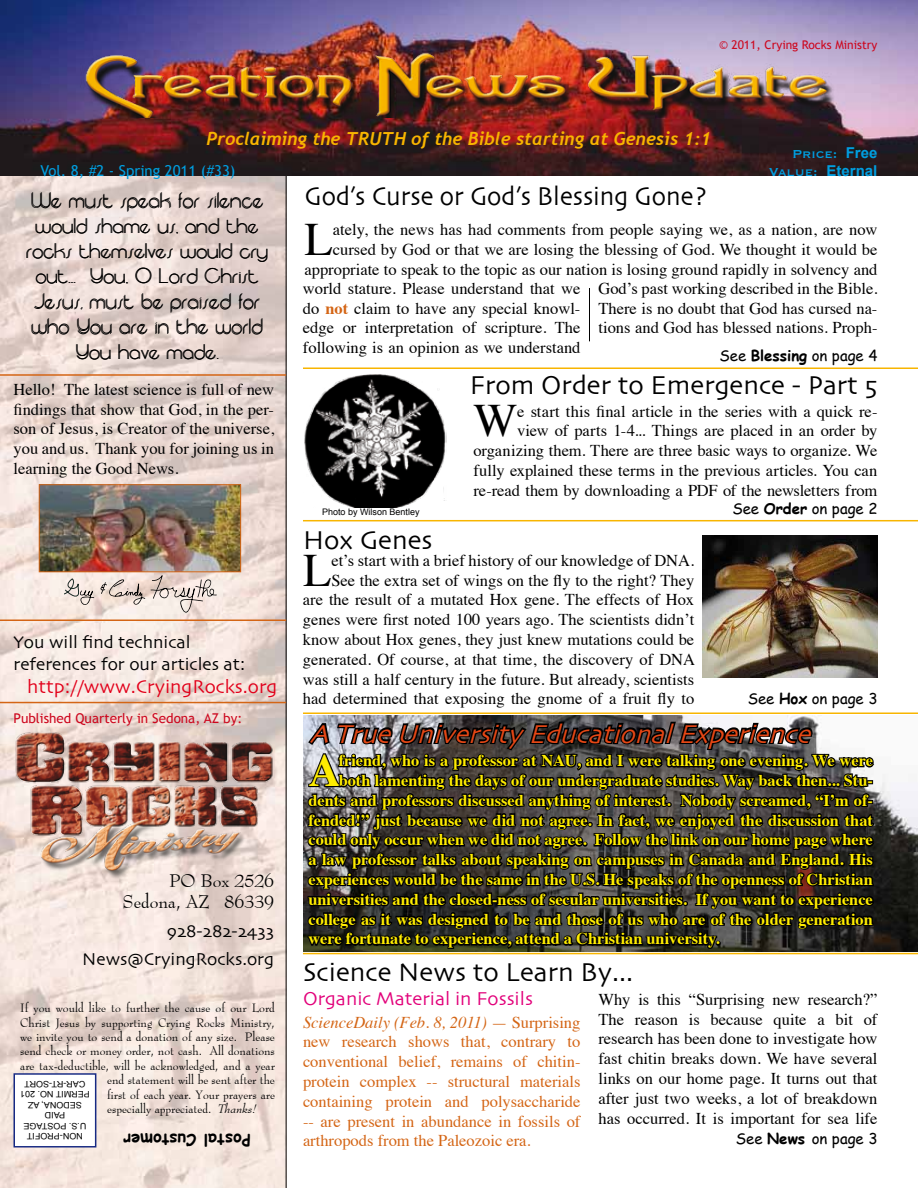
<style>
.page{position:relative;width:918px;height:1188px;background:#fff}
.page>*{position:absolute;margin:0;border:0;box-sizing:border-box;transform-origin:0 0}
.t1{font:46.5px "Times";color:#000}
.t2{font:700 45.75px "Times";color:#ffed00}
.t3{font:27px "Skia";color:#000}
.t4{font:italic 27px "Skia";color:#e64715}
.t5{font:27px "Skia";color:#000;scale:.93 1}
.t6{font:21px/25.2px "Moonbeam";color:#000;text-align:center}
.t7{font:19.5px "Skia";color:#e2001a}
.t8{font:19.5px "Skia";color:#e2007a}
.t9{font:18px/21.6px "Skia";color:#000}
.t10{font:italic 700 18px "Trebuchet";color:#f8b500}
.t11{font:18px/21.6px "Bernhard Modern BT";color:#000;text-align:right}
.t12{font:16.5px/19.8px "Times";color:#000;text-align:justify}
.t13{font:700 16.5px "Times";color:#ffed00}
.t14{font:16.5px/19.8px "Times";color:#d46515;text-align:justify}
.t15{font:700 16.5px "Comic Sans MS";color:#000}
.t16{font:15px "Comic Sans MS";color:#000}
.t17{font:15px "Trebuchet MS";color:#009ee0}
.t18{font:700 15px "Arial";color:#009ee0}
.t19{font:15px "Copperplate";color:#009ee0}
.t20{font:13.5px "Trebuchet MS";color:#cd071e}
.t21{font:12px "Bernhard Modern BT";color:#000}
.t22{font:12px "Trebuchet MS";color:#cd071e}
.t23{font:9px "Arial";color:#000}
.t24{font:8.7px/10.5px "Arial";color:#000;text-align:center}
.s1{font-family:"Arial";font-weight:700}
.s2{font-family:"Copperplate";font-weight:400}
.s3{font-style:italic}
.s4{font-weight:700;color:#d46515}
.s5{font-weight:700}
</style>
<div class="page">
<img style="left:303px;top:716px;width:614px;height:236px">
<img style="left:304px;top:374px;width:143px;height:134px">
<img style="left:0;top:176px;width:286px;height:1012px">
<hr style="left:286px;top:169px;width:1px;height:1019px;background:#000">
<img style="left:0;top:0;width:918px;height:176px">
<img style="left:54px;top:48px;width:810px;height:70px">
<img style="left:14px;top:730px;width:260px;height:150px">
<div style="left:14px;top:1074px;width:82px;height:73px;background:#fff"></div>
<div style="left:14px;top:1073px;width:82px;height:75px;border:1px solid #162983"></div>
<img style="left:41px;top:486px;width:198px;height:84px">
<div style="left:39px;top:484px;width:202px;height:88px;border:1px solid #d46515"></div>
<svg style="left:64px;top:575px;width:30px;height:31px"></svg>
<svg style="left:100px;top:575px;width:117px;height:40px"></svg>
<hr style="left:0;top:374px;width:286px;height:2px;background:#d46515">
<hr style="left:0;top:620px;width:286px;height:1px;background:#d46515">
<hr style="left:0;top:702px;width:286px;height:1px;background:#d46515">
<hr style="left:303px;top:712px;width:615px;height:2px;background:#f8b500">
<hr style="left:303px;top:368px;width:615px;height:1px;background:#f8b500">
<hr style="left:589px;top:288px;width:1px;height:53px;background:#000">
<hr style="left:303px;top:953px;width:615px;height:1px;background:#f8b500">
<svg style="left:306px;top:712px;width:570px;height:241px"></svg>
<hr style="left:303px;top:520px;width:615px;height:1px;background:#f8b500">
<img style="left:702px;top:535px;width:176px;height:143px">
<p class="t22" style="left:719px;top:38px;width:160px">© 2011, Crying Rocks Ministry</p>
<p class="t10" style="left:207px;top:128px;width:506px">Proclaiming the TRUTH of the Bible starting at Genesis 1:1</p>
<p class="t19" style="left:792px;top:145px;width:87px">Price: <span class="s1">Free</span></p>
<p class="t17" style="left:40px;top:162px;width:196px">Vol. 8, #2 - Spring 2011 (#33)</p>
<p class="t18" style="left:769px;top:160px;width:110px"><span class="s2">Value:</span> Eternal</p>
<p class="t6" style="left:26px;top:189px;width:244px">We must speak for silence would shame us, and the rocks themselves would cry out... You, O Lord Christ<br>Jesus, must be praised for who You are in the world<br>You have made.</p>
<p class="t6" style="left:70px;top:265px;width:4px">.</p>
<p class="t12" style="left:14px;top:378px;width:262px">Hello! The latest science is full of new findings that show that God, in the per&shy;son of Jesus, is Creator of the universe, you and us. Thank you for joining us in learning the Good News.</p>
<p class="t9" style="left:14px;top:633px;width:234px">You will find technical references for our articles at:</p>
<p class="t7" style="left:27px;top:675px;width:252px">http://www.CryingRocks.org</p>
<p class="t20" style="left:14px;top:710px;width:230px">Published Quarterly in Sedona, AZ by:</p>
<p class="t11" style="left:122px;top:869px;width:153px">PO Box 2526<br>Sedona, AZ 86339</p>
<p class="t9" style="left:82px;top:918px;width:193px;line-height:28.3px;text-align:right">928-282-2433<br>News@CryingRocks.org</p>
<p class="t21" style="left:20px;top:1000px;width:256px">If you would like to further the cause of our Lord</p>
<p class="t21" style="left:20px;top:1014px;width:256px">Christ Jesus by supporting Crying Rocks Ministry,</p>
<p class="t21" style="left:20px;top:1029px;width:256px">we invite you to send a donation of any size. Please</p>
<p class="t21" style="left:20px;top:1043px;width:256px">send check or money order, not cash. All donations</p>
<p class="t21" style="left:20px;top:1058px;width:256px">are tax-deductible, will be acknowledged, and a year</p>
<p class="t21" style="left:107px;top:1072px;width:169px">end statement will be sent after the</p>
<p class="t21" style="left:107px;top:1086px;width:169px">first of each year. Your prayers are</p>
<p class="t21" style="left:107px;top:1101px;width:151px">especially appreciated. <span class="s3">Thanks!</span></p>
<p class="t24" style="left:90px;top:1142px;width:71px;rotate:-180deg">NON-PROFIT<br>U.S. POSTAGE<br>PAID<br>SEDONA, AZ<br>PERMIT NO. 201<br>CAR-RT-SORT</p>
<p class="t15" style="left:250px;top:1152px;width:129px;rotate:-180deg">Postal Customer</p>
<h3 class="t5" style="left:304px;top:180px;width:435px">God’s Curse or God’s Blessing Gone?</h3>
<h1 class="t1" style="left:304px;top:196px;width:30px">L</h1>
<p class="t12" style="left:333px;top:218px;width:546px">ately, the news has had comments from people saying we, as a nation, are now</p>
<p class="t12" style="left:333px;top:238px;width:546px">cursed by God or that we are losing the blessing of God. We thought it would be</p>
<p class="t12" style="left:304px;top:258px;width:575px">appropriate to speak to the topic as our nation is losing ground rapidly in solvency and</p>
<p class="t12" style="left:303px;top:277px;width:279px">world stature. Please understand that we</p>
<p class="t12" style="left:303px;top:297px;width:279px">do <span class="s4">not</span> claim to have any special knowl-</p>
<p class="t12" style="left:303px;top:317px;width:279px">edge or interpretation of scripture. The</p>
<p class="t12" style="left:303px;top:336px;width:279px">following is an opinion as we understand</p>
<p class="t12" style="left:598px;top:277px;width:281px">God’s past working described in the Bible.<br>There is no doubt that God has cursed na&shy;tions and God has blessed nations. Proph-</p>
<p class="t16" style="left:719px;top:344px;width:160px">See <span class="s5">Blessing</span> on page 4</p>
<h3 class="t3" style="left:470px;top:369px;width:409px">From Order to Emergence - Part 5</h3>
<p class="t12" style="left:473px;top:400px;width:406px;text-align:right">e start this final article in the series with a quick re-<br>view of parts 1-4... Things are placed in an order by organizing them. There are three basic ways to organize. We fully explained these terms in the previous articles. You can re-read them by downloading a PDF of the newsletters from</p>
<h1 class="t1" style="left:473px;top:377px;width:45px">W</h1>
<p class="t23" style="left:322px;top:506px;width:99px">Photo by Wilson Bentley</p>
<p class="t16" style="left:732px;top:498px;width:147px">See <span class="s5">Order</span> on page 2</p>
<h3 class="t3" style="left:303px;top:524px;width:131px">Hox Genes</h3>
<h1 class="t1" style="left:303px;top:527px;width:30px">L</h1>
<p class="t12" style="left:303px;top:549px;width:394px;text-align:right">et’s start with a brief history of our knowledge of DNA.<br>See the extra set of wings on the fly to the right? They<br>are the result of a mutated Hox gene. The effects of Hox genes were first noted 100 years ago. The scientists didn’t know about Hox genes, they just knew mutations could be generated. Of course, at that time, the discovery of DNA was still a half century in the future. But already, scientists had determined that exposing the gnome of a fruit fly to</p>
<p class="t16" style="left:748px;top:688px;width:131px">See <span class="s5">Hox</span> on page 3</p>
<h3 class="t4" style="left:310px;top:718px;width:511px">A TrueUniversityEducationalExperience</h3>
<h2 class="t2" style="left:308px;top:727px;width:34px">A</h2>
<p class="t13" style="left:339px;top:745px;width:536px">friend, who is a professor at NAU, and I were talking one evening. We were</p>
<p class="t13" style="left:339px;top:765px;width:536px">both lamenting the days of our undergraduate studies. Way back then... Stu-</p>
<p class="t13" style="left:308px;top:784px;width:566px">dents and professors discussed anything of interest. Nobody screamed, “I’m of-</p>
<p class="t13" style="left:308px;top:804px;width:566px">fended!” just because we did not agree. In fact, we enjoyed the discussion that</p>
<p class="t13" style="left:308px;top:824px;width:566px">could only occur when we did not agree. Follow the link on our home page where</p>
<p class="t13" style="left:308px;top:844px;width:566px">a law professor talks about speaking on campuses in Canada and England. His</p>
<p class="t13" style="left:308px;top:864px;width:566px">experiences would be the same in the U.S. He speaks of the openness of Christian</p>
<p class="t13" style="left:308px;top:883px;width:566px">universities and the closed-ness of secular universities. If you want to experience</p>
<p class="t13" style="left:308px;top:903px;width:566px">college as it was designed to be and those of us who are of the older generation</p>
<p class="t13" style="left:308px;top:923px;width:413px">were fortunate to experience, attend a Christian university.</p>
<h3 class="t3" style="left:303px;top:956px;width:332px">Science News to Learn By...</h3>
<p class="t8" style="left:303px;top:986px;width:231px">Organic Material in Fossils</p>
<p class="t14" style="left:303px;top:1011px;width:279px"><span class="s3">ScienceDaily (Feb. 8, 2011)</span> — Surprising new research shows that, contrary to conventional belief, remains of chitin&shy;protein complex -- structural materials containing protein and polysaccharide -- are present in abundance in fossils of arthropods from the Paleozoic era.</p>
<p class="t12" style="left:598px;top:988px;width:281px">Why is this “Surprising new research?” The reason is because quite a bit of research has been done to investigate how fast chitin breaks down. We have several links on our home page. It turns out that after just two weeks, a lot of breakdown has occurred. It is important for sea life</p>
<p class="t16" style="left:736px;top:1128px;width:143px">See <span class="s5">News</span> on page 3</p>
</div>
